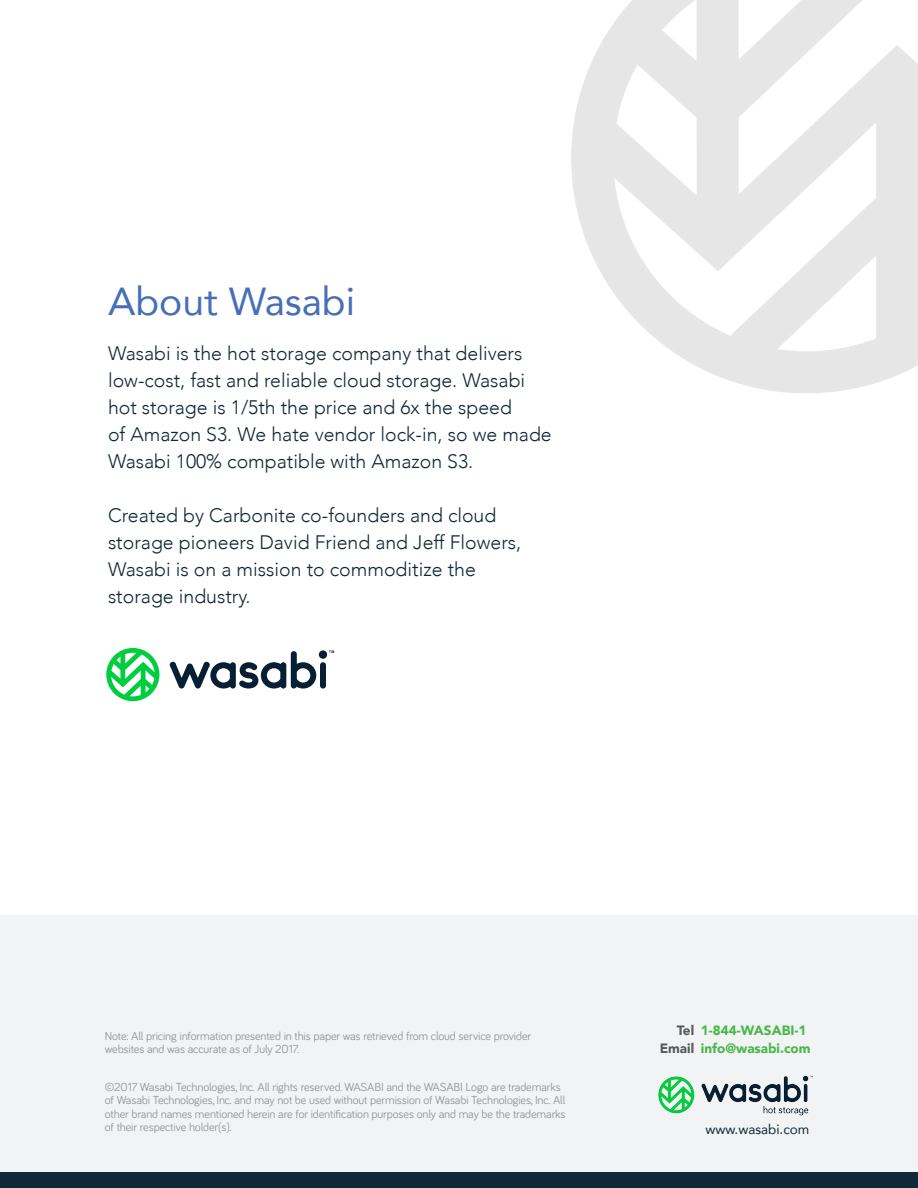
<style>
.page{position:relative;width:918px;height:1188px;background:#fff}
.page>*{position:absolute;margin:0;border:0;box-sizing:border-box;transform-origin:0 0}
.t1{font:39px "Avenir";color:#466fb6}
.t2{font:300 19.5px/27px "Avenir";color:#112837}
.t3{font:900 13.5px/18px "Avenir";color:#48b749}
.t4{font:13.5px "Avenir";color:#112837}
.t5{font:900 13.5px/18px "Avenir";color:#58595b;text-align:right}
.t6{font:12px/13.5px "Bariol";letter-spacing:-.01em;color:#939598}
</style>
<div class="page">
<img style="left:571px;top:0;width:347px;height:393px">
<svg style="left:106px;top:648px;width:53px;height:53px"></svg>
<div style="left:320px;top:662px;width:6px;height:27px;background:#061f33;border-radius:3px"></div>
<div style="left:319px;top:650px;width:8px;height:9px;background:#061f33;border-radius:50%"></div>
<svg style="left:170px;top:651px;width:146px;height:38px"></svg>
<svg style="left:329px;top:650px;width:5px;height:3px"></svg>
<div style="left:0;top:916px;width:918px;height:272px;background:#f1f3f4"></div>
<div style="left:0;top:1173px;width:918px;height:15px;background:#112837"></div>
<h1 class="t1" style="left:108px;top:270px;width:249px">About Wasabi</h1>
<h2 class="t2" style="left:108px;top:340px;width:445px">Wasabi is the hot storage company that delivers low-cost, fast and reliable cloud storage. Wasabi hot storage is 1/5th the price and 6x the speed<br>of Amazon S3. We hate vendor lock-in, so we made Wasabi 100% compatible with Amazon S3.</h2>
<h2 class="t2" style="left:108px;top:502px;width:415px">Created by Carbonite co-founders and cloud storage pioneers David Friend and Jeff Flowers, Wasabi is on a mission to commoditize the storage industry.</h2>
<p class="t6" style="left:105px;top:1028px;width:428px">Note: All pricing information presented in this paper was retrieved from cloud service provider websites and was accurate as of July 2017.</p>
<p class="t6" style="left:105px;top:1079px;width:462px">©2017 Wasabi Technologies, Inc. All rights reserved. WASABI and the WASABI Logo are trademarks of Wasabi Technologies, Inc. and may not be used without permission of Wasabi Technologies, Inc. All other brand names mentioned herein are for identification purposes only and may be the trademarks of their respective holder(s).</p>
<p class="t5" style="left:660px;top:1021px;width:36px">Tel<br>Email</p>
<p class="t3" style="left:701px;top:1021px;width:111px">1-844-WASABI-1 info@wasabi.com</p>
<p class="t4" style="left:705px;top:1118px;width:106px">www.wasabi.com</p>
</div>
